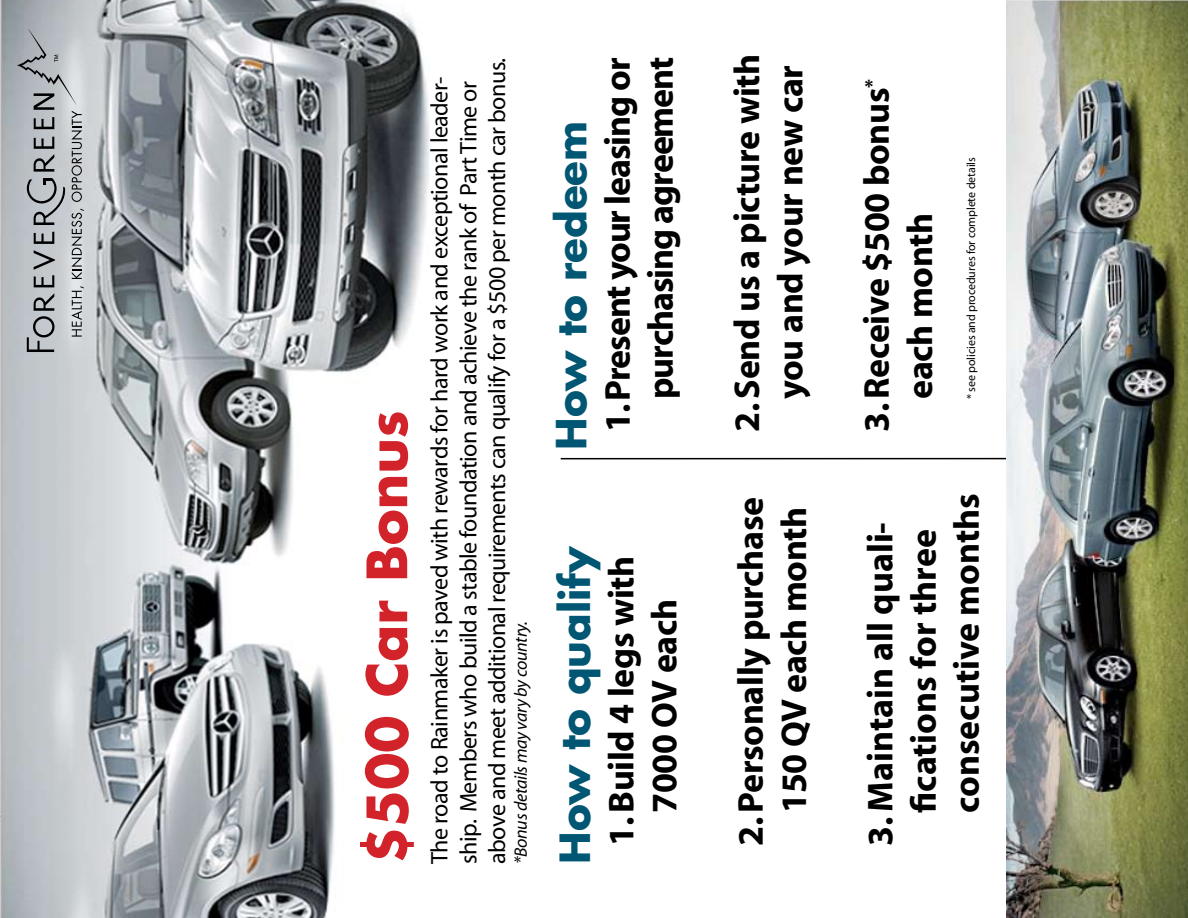
<style>
.page{position:relative;width:1188px;height:918px;background:#fff}
.page>*{position:absolute;margin:0;border:0;box-sizing:border-box;transform-origin:0 0}
.t1{font:700 54px "Futura";color:#d2232a}
.t2{font:700 40.5px "Futura";color:#005673}
.t3{font:700 36px/43.2px "Myriad";letter-spacing:-.01em;color:#000}
.t4{font:700 36px/43.2px "Myriad";letter-spacing:-.03em;color:#000;text-align:right}
.t5{font:24px/28.8px "Myriad";letter-spacing:-.02em;color:#000}
.t6{font:italic 18px "Myriad";letter-spacing:-.02em;color:#000}
.t7{font:12px "Myriad";letter-spacing:-.01em;color:#000}
</style>
<div class="page">
<img style="left:0;top:0;width:430px;height:918px">
<svg style="left:17px;top:29px;width:67px;height:323px;background:#adb1b5"></svg>
<hr style="left:561px;top:458px;width:627px;height:1px;background:#000">
<img style="left:1006px;top:0;width:182px;height:918px">
<h1 class="t1" style="left:349px;top:864px;width:455px;rotate:-90deg">$500 Car Bonus</h1>
<p class="t5" style="left:455px;top:864px;width:808px;rotate:-90deg">ship. Members who build a stable foundation and achieve the rank of Part Time or above and meet additional requirements can qualify for a $500 per month car bonus.</p>
<p class="t5" style="left:426px;top:864px;width:789px;rotate:-90deg">The road to Rainmaker is paved with rewards for hard work and exceptional leader-</p>
<p class="t6" style="left:512px;top:864px;width:245px;rotate:-90deg">*Bonus details may vary by country.</p>
<h2 class="t2" style="left:543px;top:450px;width:330px;rotate:-90deg">How to redeem</h2>
<h3 class="t4" style="left:597px;top:432px;width:377px;rotate:-90deg">1. Present your leasing or purchasing agreement</h3>
<h3 class="t3" style="left:727px;top:399px;width:346px;text-indent:-33px;rotate:-90deg">2. Send us a picture with you and your new car</h3>
<h3 class="t3" style="left:856px;top:399px;width:321px;text-indent:-33px;rotate:-90deg">3. Receive $500 bonus<sup>* </sup>each month</h3>
<p class="t7" style="left:965px;top:399px;width:243px;rotate:-90deg">* see policies and procedures for complete details</p>
<h2 class="t2" style="left:547px;top:864px;width:319px;rotate:-90deg">How to qualify</h2>
<h3 class="t3" style="left:601px;top:846px;width:292px;text-align:center;rotate:-90deg">1. Build 4 legs with<br>7000 OV each</h3>
<h3 class="t3" style="left:731px;top:846px;width:350px;text-align:right;rotate:-90deg">2. Personally purchase<br>150 QV each month</h3>
<h3 class="t3" style="left:860px;top:813px;width:321px;text-indent:-33px;rotate:-90deg">3. Maintain all quali&shy;fications for three consecutive months</h3>
</div>
